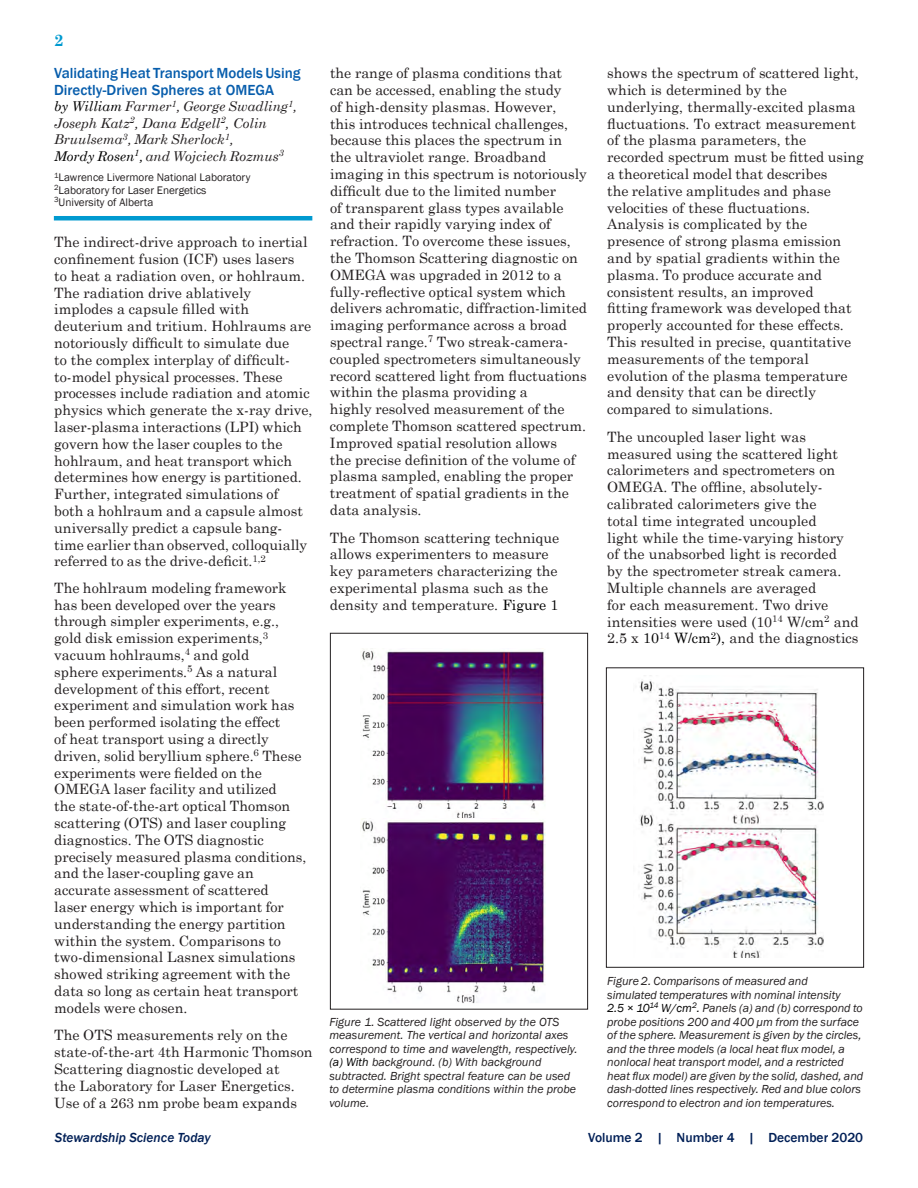
<style>
.page{position:relative;width:918px;height:1188px;background:#fff}
.page>*{position:absolute;margin:0;border:0;box-sizing:border-box;transform-origin:0 0}
.t1{font:700 16.5px "Century Schoolbook";color:#009ad0}
.Subheading{font:500 15px/16.5px "Franklin Gothic";color:#075dac}
.Body_Text{font:14.25px/16.8px "Century Schoolbook";color:#231f20}
.Subheading-2{font:italic 13.5px/16.5px "Century Schoolbook";color:#231f20}
.t2{font:500 13.5px "Franklin Gothic";color:#001f56}
.t3{font:italic 500 13.5px "Franklin Gothic";color:#001f56}
.Captions{font:italic 12px/13.5px "Franklin Gothic";color:#231f20}
.t4{font:11.25px "Franklin Gothic";color:#231f20}
.s1{color:#000}
</style>
<div class="page">
<hr style="left:54px;top:216px;width:258px;height:4px;background:#009ad0">
<div style="left:330px;top:633px;width:258px;height:377px;border:1px solid #231f20"></div>
<img style="left:639px;top:679px;width:184px;height:278px">
<div style="left:606px;top:667px;width:258px;height:301px;border:1px solid #231f20"></div>
<img style="left:362px;top:649px;width:184px;height:169px">
<img style="left:361px;top:820px;width:185px;height:184px">
<p class="t1" style="left:54px;top:28px;width:11px">2</p>
<p class="Subheading" style="left:54px;top:65px;width:248px">Validating Heat Transport Models Using<br>Directly-Driven Spheres at OMEGA</p>
<p class="Subheading-2" style="left:54px;top:98px;width:244px"><span class="s1">by William</span> Farmer<sup>1</sup>, George Swadling<sup>1</sup>, Joseph Katz<sup>2</sup>, Dana Edgell<sup>2</sup>, Colin Bruulsema<sup>3</sup>, Mark Sherlock<sup>1</sup>,<br><span class="s1">Mordy Rosen</span><sup>1</sup><span class="s1">,</span> and Wojciech Rozmus<sup>3</sup></p>
<p class="t4" style="left:54px;top:171px;width:198px"><sup>1</sup>Lawrence Livermore National Laboratory</p>
<p class="t4" style="left:54px;top:183px;width:154px"><sup>2</sup>Laboratory for Laser Energetics</p>
<p class="t4" style="left:54px;top:195px;width:101px"><sup>3</sup>University of Alberta</p>
<p class="Body_Text" style="left:54px;top:232px;width:260px">The indirect-drive approach to inertial confinement fusion (ICF) uses lasers<br>to heat a radiation oven, or hohlraum.<br>The radiation drive ablatively implodes a capsule filled with deuterium and tritium. Hohlraums are notoriously difficult to simulate due<br>to the complex interplay of difficult&shy;to-model physical processes. These processes include radiation and atomic physics which generate the x-ray drive, laser-plasma interactions (LPI) which govern how the laser couples to the hohlraum, and heat transport which determines how energy is partitioned.<br>Further, integrated simulations of<br>both a hohlraum and a capsule almost universally predict a capsule bang&shy;time earlier than observed, colloquially referred to as the drive-deficit.<sup>1,2</sup></p>
<p class="Body_Text" style="left:54px;top:578px;width:254px">The hohlraum modeling framework has been developed over the years through simpler experiments, e.g., gold disk emission experiments,<sup>3 </sup>vacuum hohlraums,<sup>4</sup> and gold<br>sphere experiments.<sup>5</sup> As a natural development of this effort, recent experiment and simulation work has been performed isolating the effect<br>of heat transport using a directly driven, solid beryllium sphere.<sup>6</sup> These experiments were fielded on the OMEGA laser facility and utilized<br>the state-of-the-art optical Thomson scattering (OTS) and laser coupling diagnostics. The OTS diagnostic precisely measured plasma conditions, and the laser-coupling gave an accurate assessment of scattered<br>laser energy which is important for understanding the energy partition within the system. Comparisons to two-dimensional Lasnex simulations showed striking agreement with the data so long as certain heat transport models were chosen.</p>
<p class="Body_Text" style="left:54px;top:1026px;width:260px">The OTS measurements rely on the state-of-the-art 4th Harmonic Thomson Scattering diagnostic developed at<br>the Laboratory for Laser Energetics.<br>Use of a 263 nm probe beam expands</p>
<p class="Body_Text" style="left:330px;top:63px;width:258px">the range of plasma conditions that can be accessed, enabling the study<br>of high-density plasmas. However,<br>this introduces technical challenges, because this places the spectrum in the ultraviolet range. Broadband imaging in this spectrum is notoriously difficult due to the limited number<br>of transparent glass types available and their rapidly varying index of refraction. To overcome these issues, the Thomson Scattering diagnostic on OMEGA was upgraded in 2012 to a fully-reflective optical system which delivers achromatic, diffraction-limited imaging performance across a broad spectral range.<sup>7</sup> Two streak-camera&shy;coupled spectrometers simultaneously record scattered light from fluctuations within the plasma providing a<br>highly resolved measurement of the complete Thomson scattered spectrum.<br>Improved spatial resolution allows<br>the precise definition of the volume of plasma sampled, enabling the proper treatment of spatial gradients in the data analysis.</p>
<p class="Body_Text" style="left:330px;top:528px;width:231px">The Thomson scattering technique allows experimenters to measure key parameters characterizing the experimental plasma such as the density and temperature. <span class="s1">Figure 1</span></p>
<p class="Captions" style="left:329px;top:1015px;width:250px">Figure 1. Scattered light observed by the OTS measurement. The vertical and horizontal axes correspond to time and wavelength, respectively. <span class="s1">(a) With</span> background. (b) With background subtracted. Bright spectral feature can be used to determine plasma conditions within the probe volume.</p>
<p class="Body_Text" style="left:607px;top:63px;width:258px">shows the spectrum of scattered light, which is determined by the underlying, thermally-excited plasma fluctuations. To extract measurement of the plasma parameters, the recorded spectrum must be fitted using a theoretical model that describes<br>the relative amplitudes and phase velocities of these fluctuations.<br>Analysis is complicated by the presence of strong plasma emission and by spatial gradients within the plasma. To produce accurate and consistent results, an improved<br>fitting framework was developed that properly accounted for these effects.<br>This resulted in precise, quantitative measurements of the temporal evolution of the plasma temperature and density that can be directly compared to simulations.</p>
<p class="Body_Text" style="left:607px;top:427px;width:253px">The uncoupled laser light was measured using the scattered light calorimeters and spectrometers on OMEGA. The offline, absolutely&shy;calibrated calorimeters give the<br>total time integrated uncoupled<br>light while the time-varying history of the unabsorbed light is recorded<br>by the spectrometer streak camera.<br>Multiple channels are averaged<br>for each measurement. Two drive intensities were used (10<sup>14</sup> W/cm<sup>2</sup> and 2.5 x <span class="s1">10</span><sup>14</sup> <span class="s1">W/cm</span><sup>2</sup><span class="s1">),</span> and the diagnostics</p>
<p class="Captions" style="left:607px;top:975px;width:258px">Figure 2. Comparisons of measured and<br>simulated temperatures with nominal intensity<br><span class="s1">2.5 × 10</span><sup>14</sup> <span class="s1">W/cm</span><sup>2</sup><span class="s1">.</span> Panels (a) and (b) correspond to probe positions 200 and 400 μm from the surface of the sphere. Measurement is given by the circles, and the three models (a local heat flux model, a nonlocal heat transport model, and a restricted heat flux model) are given by the solid, dashed, and dash-dotted lines respectively. Red and blue colors correspond to electron and ion temperatures.</p>
<p class="t3" style="left:55px;top:1129px;width:157px">Stewardship Science Today</p>
<p class="t2" style="left:588px;top:1129px;width:277px">Volume 2 | Number 4 | December 2020</p>
</div>
